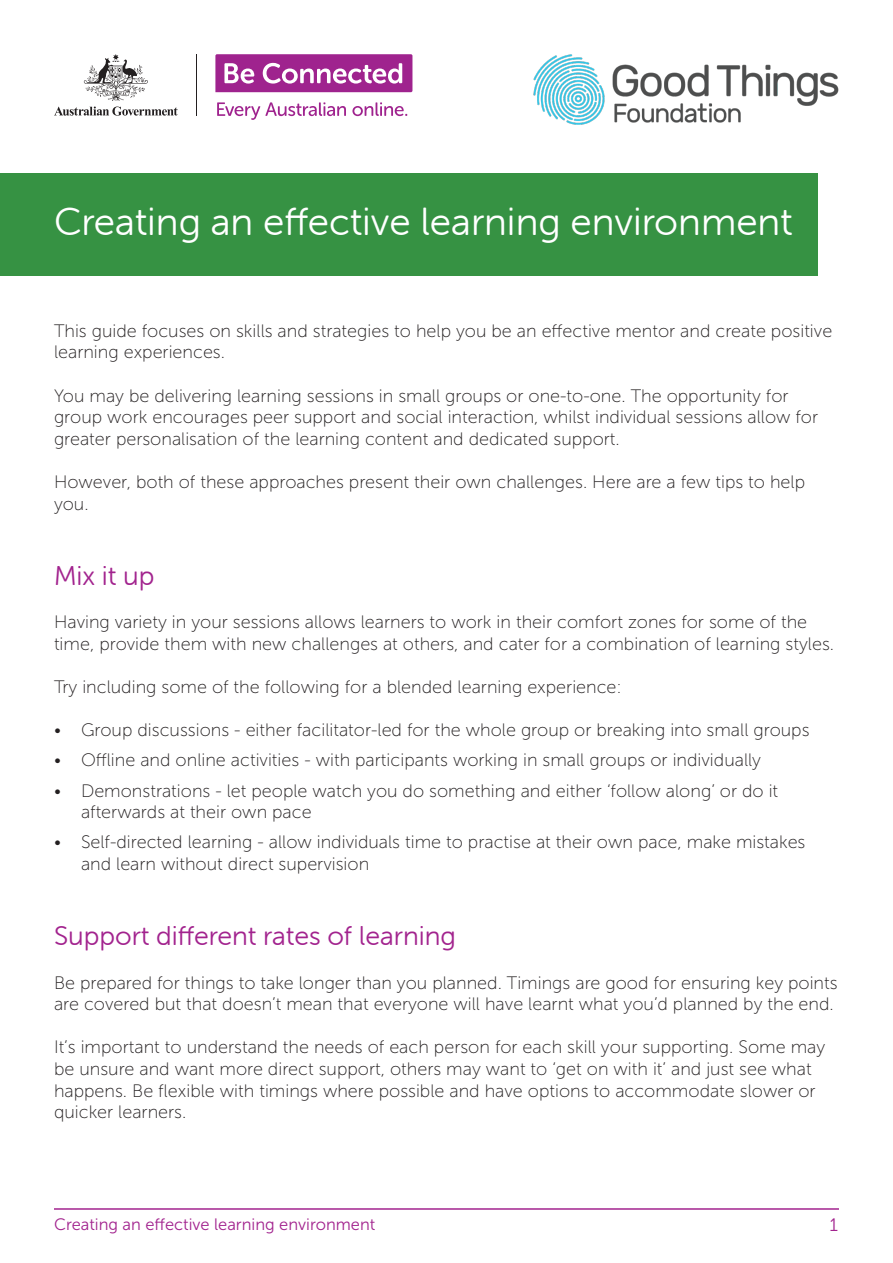
<style>
.page{position:relative;width:893px;height:1263px;background:#fff}
.page>*{position:absolute;margin:0;border:0;box-sizing:border-box;transform-origin:0 0}
.t1{font:39px "Museo Sans Rounded 300";color:#fff}
.t2{font:27px "Museo Sans Rounded 300";color:#a2238e}
.t3{font:18px/21.6px "Museo Sans 100";color:#231f20}
.t4{font:18px "Museo Sans 300";color:#a2238e}
.t5{font:16.5px "Museo Sans 300";color:#a2238e}
</style>
<div class="page">
<svg style="left:215px;top:54px;width:197px;height:38px;background:#b14da3"></svg>
<svg style="left:217px;top:102px;width:129px;height:18px"></svg>
<svg style="left:352px;top:102px;width:55px;height:14px"></svg>
<svg style="left:54px;top:107px;width:124px;height:9px"></svg>
<svg style="left:84px;top:54px;width:64px;height:47px"></svg>
<hr style="left:196px;top:54px;width:1px;height:62px;background:#231f20">
<img style="left:533px;top:54px;width:306px;height:71px">
<div style="left:0;top:173px;width:818px;height:103px;background:#369243"></div>
<hr style="left:54px;top:1208px;width:785px;height:2px;background:#a2238e">
<p class="t1" style="left:54px;top:200px;width:740px">Creating an effective learning environment</p>
<p class="t3" style="left:54px;top:320px;width:780px">This guide focuses on skills and strategies to help you be an effective mentor and create positive learning experiences.</p>
<p class="t3" style="left:54px;top:385px;width:766px">You may be delivering learning sessions in small groups or one-to-one. The opportunity for group work encourages peer support and social interaction, whilst individual sessions allow for greater personalisation of the learning content and dedicated support.</p>
<p class="t3" style="left:54px;top:471px;width:753px">However, both of these approaches present their own challenges. Here are a few tips to help you.</p>
<p class="t2" style="left:54px;top:561px;width:102px">Mix it up</p>
<p class="t3" style="left:54px;top:611px;width:782px">Having variety in your sessions allows learners to work in their comfort zones for some of the time, provide them with new challenges at others, and cater for a combination of learning styles.</p>
<p class="t3" style="left:54px;top:676px;width:569px">Try including some of the following for a blended learning experience:</p>
<p class="t3" style="left:54px;top:719px;width:757px">• Group discussions - either facilitator-led for the whole group or breaking into small groups</p>
<p class="t3" style="left:54px;top:750px;width:709px">• Offline and online activities - with participants working in small groups or individually</p>
<p class="t3" style="left:81px;top:780px;width:699px;text-indent:-27px">• Demonstrations - let people watch you do something and either ‘follow along’ or do it afterwards at their own pace</p>
<p class="t3" style="left:81px;top:831px;width:726px;text-indent:-27px">• Self-directed learning - allow individuals time to practise at their own pace, make mistakes and learn without direct supervision</p>
<p class="t2" style="left:54px;top:922px;width:404px">Support different rates of learning</p>
<p class="t3" style="left:54px;top:972px;width:785px">Be prepared for things to take longer than you planned. Timings are good for ensuring key points are covered but that doesn’t mean that everyone will have learnt what you’d planned by the end.</p>
<p class="t3" style="left:54px;top:1037px;width:773px">It’s important to understand the needs of each person for each skill your supporting. Some may be unsure and want more direct support, others may want to ‘get on with it’ and just see what happens. Be flexible with timings where possible and have options to accommodate slower or quicker learners.</p>
<p class="t5" style="left:54px;top:1215px;width:323px">Creating an effective learning environment</p>
<p class="t4" style="left:829px;top:1215px;width:12px">1</p>
</div>
